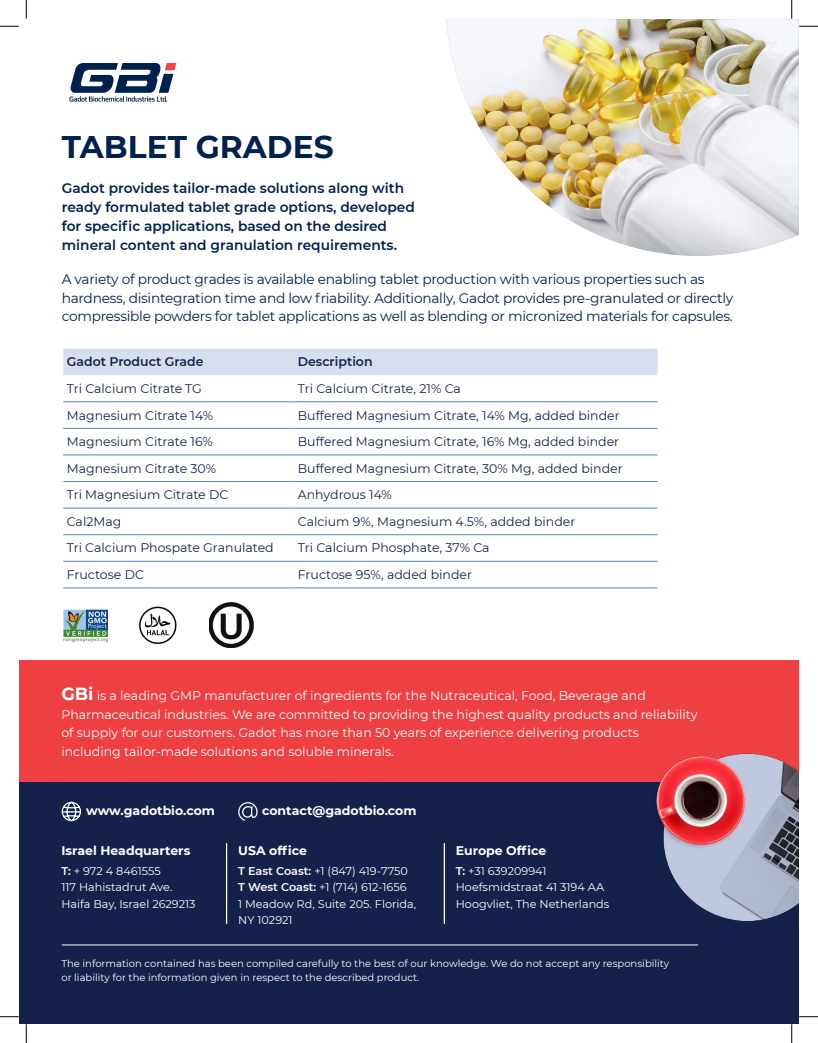
<style>
.page{position:relative;width:818px;height:1043px;background:#fff}
.page>*{position:absolute;margin:0;border:0;box-sizing:border-box;transform-origin:0 0}
.t1{font:700 31.25px "Montserrat";color:#00214e}
.t2{font:13.75px/18.8px "Montserrat";letter-spacing:-.02em;color:#00214e}
.t3{font:600 13.75px/18.8px "Montserrat";color:#00214e}
.t4{font:12.5px "Montserrat";color:#14224b}
.t5{font:12.5px/18.8px "Montserrat";color:#fff}
.t6{font:700 12.5px "Montserrat";color:#fff}
.t7{font:600 12.5px "Montserrat";color:#14224b}
.t8{font:11.25px/16.2px "Montserrat";color:#fff}
.t9{font:10px/13.8px "Montserrat";color:#fff}
.s1{font-weight:700;font-size:17.5px}
.s2{font-weight:600}
</style>
<div class="page">
<div style="left:19px;top:660px;width:779px;height:154px;background:#ee4042"></div>
<svg style="left:69px;top:63px;width:107px;height:39px"></svg>
<img style="left:446px;top:19px;width:352px;height:237px">
<div style="left:63px;top:348px;width:594px;height:27px;background:#d7deee"></div>
<hr style="left:63px;top:401px;width:231px;height:1px;background:#5882c2">
<hr style="left:294px;top:401px;width:363px;height:1px;background:#5882c2">
<hr style="left:63px;top:428px;width:231px;height:1px;background:#5882c2">
<hr style="left:294px;top:428px;width:363px;height:1px;background:#5882c2">
<hr style="left:63px;top:454px;width:231px;height:1px;background:#5882c2">
<hr style="left:294px;top:454px;width:363px;height:1px;background:#5882c2">
<hr style="left:63px;top:481px;width:231px;height:1px;background:#5882c2">
<hr style="left:294px;top:481px;width:363px;height:1px;background:#5882c2">
<hr style="left:63px;top:508px;width:231px;height:1px;background:#5882c2">
<hr style="left:294px;top:508px;width:363px;height:1px;background:#5882c2">
<hr style="left:63px;top:534px;width:231px;height:1px;background:#5882c2">
<hr style="left:294px;top:534px;width:363px;height:1px;background:#5882c2">
<hr style="left:63px;top:561px;width:231px;height:1px;background:#5882c2">
<hr style="left:294px;top:561px;width:363px;height:1px;background:#5882c2">
<hr style="left:63px;top:587px;width:231px;height:1px;background:#5882c2">
<hr style="left:294px;top:587px;width:363px;height:1px;background:#5882c2">
<div style="left:20px;top:782px;width:778px;height:241px;background:#14224b"></div>
<img style="left:656px;top:753px;width:142px;height:167px">
<svg style="left:61px;top:801px;width:21px;height:20px"></svg>
<svg style="left:238px;top:802px;width:20px;height:19px"></svg>
<hr style="left:226px;top:843px;width:1px;height:80px;background:#fff">
<hr style="left:443px;top:843px;width:2px;height:80px;background:#fff">
<hr style="left:62px;top:944px;width:636px;height:1px;background:#fff">
<img style="left:139px;top:606px;width:38px;height:39px">
<img style="left:209px;top:603px;width:44px;height:44px">
<img style="left:63px;top:609px;width:45px;height:33px">
<svg style="left:0;top:25px;width:19px;height:2px"></svg>
<svg style="left:799px;top:25px;width:19px;height:2px"></svg>
<svg style="left:0;top:1016px;width:19px;height:1px"></svg>
<svg style="left:799px;top:1016px;width:19px;height:1px"></svg>
<svg style="left:25px;top:0;width:2px;height:19px"></svg>
<svg style="left:25px;top:1024px;width:2px;height:18px"></svg>
<svg style="left:791px;top:0;width:1px;height:19px"></svg>
<svg style="left:791px;top:1024px;width:1px;height:18px"></svg>
<h1 class="t1" style="left:62px;top:124px;width:273px">TABLET GRADES</h1>
<p class="t3" style="left:62px;top:178px;width:354px">Gadot provides tailor-made solutions along with ready formulated tablet grade options, developed for specific applications, based on the desired mineral content and granulation requirements.</p>
<p class="t2" style="left:62px;top:269px;width:673px">A variety of product grades is available enabling tablet production with various properties such as hardness, disintegration time and low friability. Additionally, Gadot provides pre-granulated or directly compressible powders for tablet applications as well as blending or micronized materials for capsules.</p>
<p class="t7" style="left:67px;top:353px;width:138px">Gadot Product Grade</p>
<p class="t7" style="left:298px;top:353px;width:76px">Description</p>
<p class="t4" style="left:67px;top:380px;width:136px">Tri Calcium Citrate TG</p>
<p class="t4" style="left:298px;top:380px;width:165px">Tri Calcium Citrate, 21% Ca</p>
<p class="t4" style="left:67px;top:406px;width:148px">Magnesium Citrate 14%</p>
<p class="t4" style="left:298px;top:406px;width:323px">Buffered Magnesium Citrate, 14% Mg, added binder</p>
<p class="t4" style="left:67px;top:433px;width:147px">Magnesium Citrate 16%</p>
<p class="t4" style="left:298px;top:433px;width:323px">Buffered Magnesium Citrate, 16% Mg, added binder</p>
<p class="t4" style="left:67px;top:459px;width:151px">Magnesium Citrate 30%</p>
<p class="t4" style="left:298px;top:459px;width:326px">Buffered Magnesium Citrate, 30% Mg, added binder</p>
<p class="t4" style="left:67px;top:486px;width:163px">Tri Magnesium Citrate DC</p>
<p class="t4" style="left:298px;top:486px;width:96px">Anhydrous 14%</p>
<p class="t4" style="left:67px;top:513px;width:56px">Cal2Mag</p>
<p class="t4" style="left:298px;top:513px;width:279px">Calcium 9%, Magnesium 4.5%, added binder</p>
<p class="t4" style="left:67px;top:539px;width:208px">Tri Calcium Phospate Granulated</p>
<p class="t4" style="left:298px;top:539px;width:193px">Tri Calcium Phosphate, 37% Ca</p>
<p class="t4" style="left:67px;top:566px;width:79px">Fructose DC</p>
<p class="t4" style="left:298px;top:566px;width:176px">Fructose 95%, added binder</p>
<p class="t5" style="left:61px;top:685px;width:637px"><span class="s1">GBi</span> is a leading GMP manufacturer of ingredients for the Nutraceutical, Food, Beverage and Pharmaceutical industries. We are committed to providing the highest quality products and reliability of supply for our customers. Gadot has more than 50 years of experience delivering products including tailor-made solutions and soluble minerals.</p>
<p class="t6" style="left:86px;top:801px;width:130px">www.gadotbio.com</p>
<p class="t6" style="left:262px;top:801px;width:156px">contact@gadotbio.com</p>
<p class="t6" style="left:61px;top:841px;width:130px">Israel Headquarters</p>
<p class="t8" style="left:61px;top:862px;width:136px"><span class="s2">T:</span> + 972 4 8461555<br>117 Hahistadrut Ave.<br>Haifa Bay, Israel 2629213</p>
<p class="t6" style="left:238px;top:841px;width:70px">USA office</p>
<p class="t8" style="left:238px;top:862px;width:179px"><span class="s2">T East Coast:</span> +1 (847) 419-7750<br><span class="s2">T West Coast:</span> +1 (714) 612-1656<br>1 Meadow Rd, Suite 205. Florida,<br>NY 102921</p>
<p class="t6" style="left:456px;top:841px;width:92px">Europe Office</p>
<p class="t8" style="left:456px;top:862px;width:155px"><span class="s2">T:</span> +31 639209941<br>Hoefsmidstraat 41 3194 AA<br>Hoogvliet, The Netherlands</p>
<p class="t9" style="left:61px;top:956px;width:609px">The information contained has been compiled carefully to the best of our knowledge. We do not accept any responsibility or liability for the information given in respect to the described product.</p>
</div>
